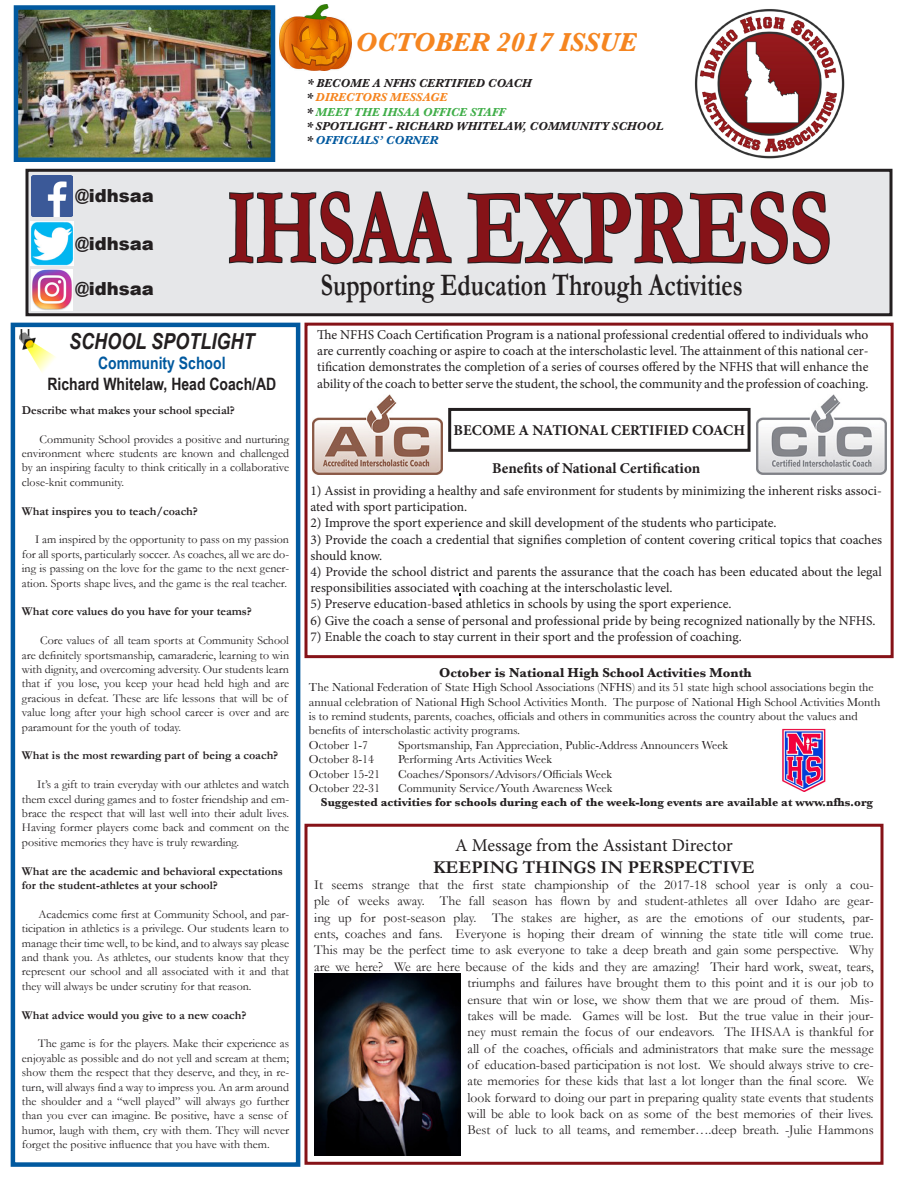
<style>
.page{position:relative;width:918px;height:1188px;background:#fff}
.page>*{position:absolute;margin:0;border:0;box-sizing:border-box;transform-origin:0 0}
.t1{font:700 108px "Garamond";color:#861318;scale:.67 1}
.t2{font:700 31.5px "Garamond";color:#231f20;scale:.76 1}
.t3{font:italic 700 27px "Baskerville";color:#f58520}
.t4{font:italic 700 22.05px "Arial Narrow";color:#231f20}
.t5{font:700 18.15px "Garamond";color:#231f20}
.t6{font:18px "Minion Pro";letter-spacing:-.005em;color:#231f20}
.t7{font:900 18px "Arial";color:#231f20}
.t8{font:700 17.1px "Arial Narrow";color:#231f20}
.t9{font:700 17.1px "Arial Narrow";color:#01599f}
.t10{font:700 15px "Minion Pro";color:#231f20}
.t11{font:13.65px/16.4px "Garamond";color:#231f20;text-align:justify}
.t12{font:13.5px/16.2px "Minion Pro";color:#231f20}
.t13{font:700 13.5px "Baskerville";color:#231f20}
.t14{font:12px/14.4px "Garamond";color:#231f20;text-align:justify}
.t15{font:12px/14.4px "Baskerville";color:#231f20}
.t16{font:700 12px/14.4px "Garamond";color:#231f20}
.t17{font:700 12px "Baskerville";color:#231f20}
.t18{font:italic 700 12px "Baskerville";color:#231f20}
.t19{font:italic 700 12px "Baskerville";color:#40ae49}
.t20{font:italic 700 12px "Baskerville";color:#f58520}
.t21{font:italic 700 12px "Baskerville";color:#01599f}
.s1{color:#231f20}
</style>
<div class="page">
<div style="left:27px;top:170px;width:864px;height:145px;background:#e6e7e9"></div>
<svg style="left:228px;top:51px;width:225px;height:490px"></svg>
<svg style="left:467px;top:191px;width:363px;height:74px"></svg>
<div style="left:26px;top:169px;width:866px;height:147px;border:3px solid #231f20"></div>
<img style="left:694px;top:9px;width:151px;height:150px">
<img style="left:32px;top:175px;width:41px;height:41px">
<img style="left:32px;top:270px;width:41px;height:41px">
<img style="left:30px;top:222px;width:44px;height:44px">
<img style="left:20px;top:329px;width:36px;height:43px">
<img style="left:19px;top:10px;width:251px;height:147px">
<div style="left:14px;top:5px;width:261px;height:157px;border:4px solid #01599f"></div>
<img style="left:280px;top:4px;width:71px;height:66px">
<div style="left:11px;top:323px;width:289px;height:844px;border:4px solid #01599f"></div>
<img style="left:312px;top:394px;width:130px;height:81px">
<img style="left:756px;top:394px;width:130px;height:81px">
<div style="left:448px;top:408px;width:303px;height:44px;border:3px solid #231f20"></div>
<div style="left:304px;top:323px;width:590px;height:335px;border:3px solid #861318"></div>
<div style="left:304px;top:824px;width:580px;height:341px;border:3px solid #861318"></div>
<img style="left:315px;top:973px;width:146px;height:183px">
<img style="left:782px;top:728px;width:44px;height:63px">
<p class="t7" style="left:75px;top:182px;width:80px">@idhsaa</p>
<p class="t7" style="left:75px;top:230px;width:80px">@idhsaa</p>
<p class="t7" style="left:75px;top:275px;width:80px">@idhsaa</p>
<p class="t3" style="left:355px;top:23px;width:283px">OCTOBER 2017 ISSUE</p>
<p class="t18" style="left:307px;top:75px;width:226px">* BECOME A NFHS CERTIFIED COACH</p>
<p class="t20" style="left:306px;top:89px;width:143px"><span class="s1">*</span> DIRECTORS MESSAGE</p>
<p class="t19" style="left:306px;top:103px;width:201px"><span class="s1">*</span> MEET THE IHSAA OFFICE STAFF</p>
<p class="t18" style="left:306px;top:118px;width:359px">* SPOTLIGHT - RICHARD WHITELAW, COMMUNITY SCHOOL</p>
<p class="t21" style="left:306px;top:132px;width:134px"><span class="s1">*</span> OFFICIALS’ CORNER</p>
<p class="t1" style="left:227px;top:164px;width:903px">IHSAA EXPRESS</p>
<p class="t2" style="left:321px;top:266px;width:556px">Supporting Education Through Activities</p>
<p class="t4" style="left:69px;top:324px;width:187px">SCHOOL SPOTLIGHT</p>
<p class="t9" style="left:98px;top:350px;width:129px">Community School</p>
<p class="t8" style="left:47px;top:371px;width:230px">Richard Whitelaw, Head Coach/AD</p>
<p class="t16" style="left:22px;top:403px;width:214px">Describe what makes your school special?</p>
<p class="t14" style="left:22px;top:431px;width:269px;text-indent:18px">Community School provides a positive and nurturing environment where students are known and challenged by an inspiring faculty to think critically in a collaborative close-knit community.</p>
<p class="t16" style="left:22px;top:503px;width:178px">What inspires you to teach/coach?</p>
<p class="t14" style="left:22px;top:532px;width:269px;text-indent:13px">I am inspired by the opportunity to pass on my passion for all sports, particularly soccer. As coaches, all we are do&shy;ing is passing on the love for the game to the next gener&shy;ation. Sports shape lives, and the game is the real teacher.</p>
<p class="t16" style="left:22px;top:604px;width:232px">What core values do you have for your teams?</p>
<p class="t14" style="left:22px;top:633px;width:269px;text-align:left;text-indent:18px">Core values of all team sports at Community School are definitely sportsmanship, camaraderie, learning to win with dignity, and overcoming adversity. Our students learn that if you lose, you keep your head held high and are gracious in defeat. These are life lessons that will be of value long after your high school career is over and are paramount for the youth of today.</p>
<p class="t16" style="left:22px;top:748px;width:258px">What is the most rewarding part of being a coach?</p>
<p class="t14" style="left:22px;top:777px;width:269px;text-indent:15px">It’s a gift to train everyday with our athletes and watch them excel during games and to foster friendship and em&shy;brace the respect that will last well into their adult lives.<br>Having former players come back and comment on the positive memories they have is truly rewarding.</p>
<p class="t16" style="left:22px;top:863px;width:262px">What are the academic and behavioral expectations for the student-athletes at your school?</p>
<p class="t14" style="left:22px;top:907px;width:269px;text-indent:16px">Academics come first at Community School, and par&shy;ticipation in athletics is a privilege. Our students learn to manage their time well, to be kind, and to always say please and thank you. As athletes, our students know that they represent our school and all associated with it and that they will always be under scrutiny for that reason.</p>
<p class="t16" style="left:22px;top:1007px;width:226px">What advice would you give to a new coach?</p>
<p class="t14" style="left:22px;top:1036px;width:269px;text-align:left;text-indent:16px">The game is for the players. Make their experience as enjoyable as possible and do not yell and scream at them; show them the respect that they deserve, and they, in re&shy;turn, will always find a way to impress you. An arm around the shoulder and a “well played” will always go further than you ever can imagine. Be positive, have a sense of humor, laugh with them, cry with them. They will never forget the positive influence that you have with them.</p>
<p class="t12" style="left:317px;top:327px;width:553px;text-align:justify">The NFHS Coach Certification Program is a national professional credential offered to individuals who are currently coaching or aspire to coach at the interscholastic level. The attainment of this national cer&shy;tification demonstrates the completion of a series of courses offered by the NFHS that will enhance the ability of the coach to better serve the student, the school, the community and the profession of coaching.</p>
<p class="t10" style="left:454px;top:420px;width:293px">BECOME A NATIONAL CERTIFIED COACH</p>
<p class="t10" style="left:492px;top:458px;width:210px">Benefits of National Certification</p>
<p class="t12" style="left:310px;top:483px;width:573px">1) Assist in providing a healthy and safe environment for students by minimizing the inherent risks associ&shy;ated with sport participation.</p>
<p class="t12" style="left:310px;top:515px;width:468px">2) Improve the sport experience and skill development of the students who participate.</p>
<p class="t12" style="left:310px;top:531px;width:573px">3) Provide the coach a credential that signifies completion of content covering critical topics that coaches should know.</p>
<p class="t12" style="left:310px;top:564px;width:573px">4) Provide the school district and parents the assurance that the coach has been educated about the legal responsibilities associated with coaching at the interscholastic level.</p>
<p class="t12" style="left:310px;top:596px;width:423px">5) Preserve education-based athletics in schools by using the sport experience.</p>
<p class="t12" style="left:310px;top:612px;width:567px">6) Give the coach a sense of personal and professional pride by being recognized nationally by the NFHS.</p>
<p class="t12" style="left:310px;top:628px;width:433px">7) Enable the coach to stay current in their sport and the profession of coaching.</p>
<p class="t13" style="left:439px;top:663px;width:314px">October is National High School Activities Month</p>
<p class="t15" style="left:309px;top:680px;width:573px">The National Federation of State High School Associations (NFHS) and its 51 state high school associations begin the annual celebration of National High School Activities Month. The purpose of National High School Activities Month is to remind students, parents, coaches, officials and others in communities across the country about the values and benefits of interscholastic activity programs.</p>
<p class="t15" style="left:309px;top:738px;width:61px">October 1-7</p>
<p class="t15" style="left:398px;top:738px;width:332px">Sportsmanship, Fan Appreciation, Public-Address Announcers Week</p>
<p class="t15" style="left:309px;top:752px;width:67px">October 8-14</p>
<p class="t15" style="left:398px;top:752px;width:155px">Performing Arts Activities Week</p>
<p class="t15" style="left:309px;top:767px;width:73px">October 15-21</p>
<p class="t15" style="left:398px;top:767px;width:215px">Coaches/Sponsors/Advisors/Officials Week</p>
<p class="t15" style="left:309px;top:781px;width:73px">October 22-31</p>
<p class="t15" style="left:398px;top:781px;width:216px">Community Service/Youth Awareness Week</p>
<p class="t17" style="left:321px;top:794px;width:554px">Suggested activities for schools during each of the week-long events are available at www.nfhs.org</p>
<p class="t6" style="left:455px;top:833px;width:279px">A Message from the Assistant Director</p>
<p class="t5" style="left:433px;top:856px;width:323px">KEEPING THINGS IN PERSPECTIVE</p>
<p class="t11" style="left:314px;top:876px;width:561px">It seems strange that the first state championship of the 2017-18 school year is only a cou&shy;ple of weeks away. The fall season has flown by and student-athletes all over Idaho are gear&shy;ing up for post-season play. The stakes are higher, as are the emotions of our students, par&shy;ents, coaches and fans. Everyone is hoping their dream of winning the state title will come true.</p>
<p class="t11" style="left:314px;top:942px;width:561px;text-align:right">This may be the perfect time to ask everyone to take a deep breath and gain some perspective. Why are we here? We are here because of the kids and they are amazing! Their hard work, sweat, tears, triumphs and failures have brought them to this point and it is our job to<br>ensure that win or lose, we show them that we are proud of them. Mis-<br>takes will be made. Games will be lost. But the true value in their jour-<br>ney must remain the focus of our endeavors. The IHSAA is thankful for<br>all of the coaches, officials and administrators that make sure the message<br>of education-based participation is not lost. We should always strive to cre-<br>ate memories for these kids that last a lot longer than the final score. We<br>look forward to doing our part in preparing quality state events that students<br>will be able to look back on as some of the best memories of their lives.<br>Best of luck to all teams, and remember….deep breath. -Julie Hammons</p>
</div>
